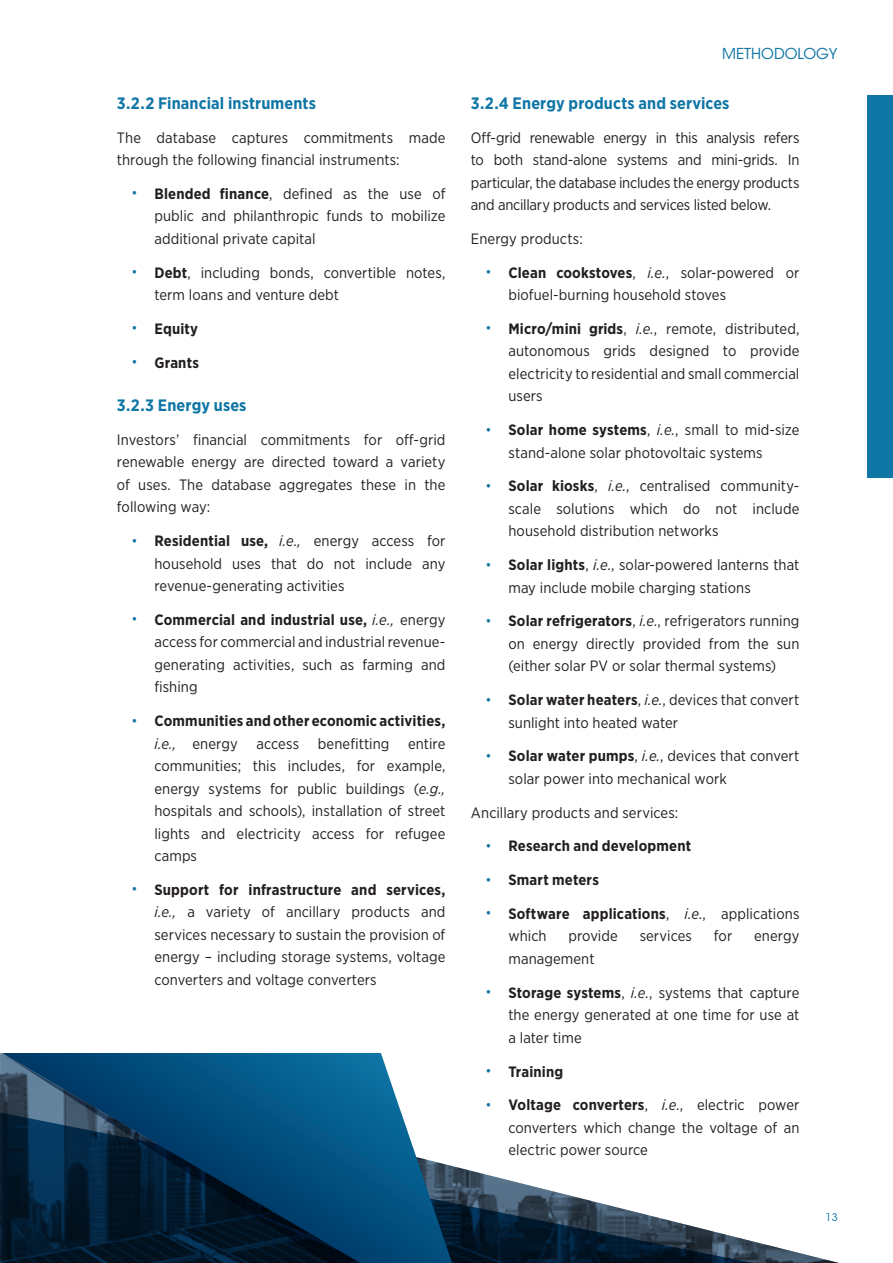
<style>
.page{position:relative;width:893px;height:1263px;background:#fff}
.page>*{position:absolute;margin:0;border:0;box-sizing:border-box;transform-origin:0 0}
._3_SubHeadline{font:700 16.5px "Gotham Narrow";letter-spacing:.01em;color:#0f76a6}
._01_Body{font:15px/22.5px "Gotham Narrow";letter-spacing:.005em;color:#231f20;text-align:justify}
.t1{font:700 15px/22.5px "Gotham Narrow";letter-spacing:.01em;color:#231f20}
.t2{font:15px "ITC Avant Garde Std";color:#0f76a6}
.t3{font:10.5px "ITC Avant Garde Std";color:#0f76a6}
.s1{font-weight:700;font-size:12px;color:#0f76a6}
.s2{font-weight:700}
.s3{font-size:12px;color:#0f76a6}
.s4{font-style:italic}
.s5{font-weight:400}
.s6{font-weight:400;font-style:italic}
</style>
<div class="page">
<svg style="left:475px;top:1171px;width:364px;height:92px"></svg>
<svg style="left:452px;top:1166px;width:23px;height:97px"></svg>
<svg style="left:2px;top:1053px;width:450px;height:210px"></svg>
<svg style="left:0;top:1053px;width:2px;height:210px"></svg>
<div style="left:867px;top:96px;width:26px;height:382px;background:#0f76a6"></div>
<p class="_3_SubHeadline" style="left:117px;top:92px;width:201px">3.2.2 Financial instruments</p>
<p class="_01_Body" style="left:117px;top:126px;width:330px">The database captures commitments made through the following financial instruments:</p>
<p class="_01_Body" style="left:154px;top:182px;width:292px;text-indent:-22px"><span class="s1">•</span> <span class="s2">Blended finance</span>, defined as the use of public and philanthropic funds to mobilize additional private capital</p>
<p class="_01_Body" style="left:154px;top:261px;width:292px;text-indent:-22px"><span class="s1">•</span> <span class="s2">Debt</span>, including bonds, convertible notes, term loans and venture debt</p>
<p class="t1" style="left:132px;top:317px;width:68px"><span class="s3">•</span> Equity</p>
<p class="t1" style="left:132px;top:351px;width:69px"><span class="s3">•</span> Grants</p>
<p class="_3_SubHeadline" style="left:117px;top:395px;width:131px">3.2.3 Energy uses</p>
<p class="_01_Body" style="left:117px;top:428px;width:330px">Investors’ financial commitments for off-grid renewable energy are directed toward a variety of uses. The database aggregates these in the following way:</p>
<p class="_01_Body" style="left:154px;top:529px;width:292px;text-indent:-22px"><span class="s1">•</span> <span class="s2">Residential use,</span> <span class="s4">i.e.,</span> energy access for household uses that do not include any revenue-generating activities</p>
<p class="_01_Body" style="left:154px;top:608px;width:292px;text-indent:-22px"><span class="s1">•</span> <span class="s2">Commercial and industrial use,</span> <span class="s4">i.e.,</span> energy access for commercial and industrial revenue&shy;generating activities, such as farming and fishing</p>
<p class="_01_Body" style="left:154px;top:709px;width:292px;text-indent:-22px"><span class="s1">•</span> <span class="s2">Communities and other economic activities, </span><span class="s4">i.e.,</span> energy access benefitting entire communities; this includes, for example, energy systems for public buildings (<span class="s4">e.g., </span>hospitals and schools), installation of street lights and electricity access for refugee camps</p>
<p class="_01_Body" style="left:154px;top:878px;width:292px;text-indent:-22px"><span class="s1">•</span> <span class="s2">Support for infrastructure and services, </span><span class="s4">i.e.,</span> a variety of ancillary products and services necessary to sustain the provision of energy – including storage systems, voltage converters and voltage converters</p>
<p class="t2" style="left:722px;top:45px;width:117px">METHODOLOGY</p>
<p class="_3_SubHeadline" style="left:471px;top:92px;width:260px">3.2.4 Energy products and services</p>
<p class="_01_Body" style="left:471px;top:126px;width:330px">Off-grid renewable energy in this analysis refers to both stand-alone systems and mini-grids. In particular, the database includes the energy products and ancillary products and services listed below.</p>
<p class="_01_Body" style="left:471px;top:227px;width:113px">Energy products:</p>
<p class="_01_Body" style="left:508px;top:261px;width:292px;text-indent:-22px"><span class="s1">•</span> <span class="s2">Clean cookstoves</span>, <span class="s4">i.e.</span>, solar-powered or biofuel-burning household stoves</p>
<p class="_01_Body" style="left:508px;top:317px;width:292px;text-indent:-22px"><span class="s1">•</span> <span class="s2">Micro/mini grids</span>, <span class="s4">i.e.</span>, remote, distributed, autonomous grids designed to provide electricity to residential and small commercial users</p>
<p class="_01_Body" style="left:508px;top:418px;width:292px;text-indent:-22px"><span class="s1">•</span> <span class="s2">Solar home systems</span>, <span class="s4">i.e.</span>, small to mid-size stand-alone solar photovoltaic systems</p>
<p class="_01_Body" style="left:508px;top:475px;width:292px;text-indent:-22px"><span class="s1">•</span> <span class="s2">Solar kiosks</span>, <span class="s4">i.e.</span>, centralised community&shy;scale solutions which do not include household distribution networks</p>
<p class="_01_Body" style="left:508px;top:553px;width:292px;text-indent:-22px"><span class="s1">•</span> <span class="s2">Solar lights</span>, <span class="s4">i.e.</span>, solar-powered lanterns that may include mobile charging stations</p>
<p class="_01_Body" style="left:508px;top:610px;width:292px;text-indent:-22px"><span class="s1">•</span> <span class="s2">Solar refrigerators</span>, <span class="s4">i.e.</span>, refrigerators running on energy directly provided from the sun (either solar PV or solar thermal systems)</p>
<p class="_01_Body" style="left:508px;top:688px;width:292px;text-indent:-22px"><span class="s1">•</span> <span class="s2">Solar water heaters</span>, <span class="s4">i.e.</span>, devices that convert sunlight into heated water</p>
<p class="_01_Body" style="left:508px;top:745px;width:292px;text-indent:-22px"><span class="s1">•</span> <span class="s2">Solar water pumps</span>, <span class="s4">i.e.</span>, devices that convert solar power into mechanical work</p>
<p class="_01_Body" style="left:471px;top:801px;width:209px">Ancillary products and services:</p>
<p class="t1" style="left:486px;top:835px;width:207px"><span class="s3">•</span> Research and development</p>
<p class="t1" style="left:486px;top:868px;width:114px"><span class="s3">•</span> Smart meters</p>
<p class="t1" style="left:508px;top:902px;width:292px;text-indent:-22px"><span class="s3">•</span> Software applications<span class="s5">,</span> <span class="s6">i.e.</span><span class="s5">, applications which</span></p>
<p class="_01_Body" style="left:568px;top:925px;width:51px">provide</p>
<p class="_01_Body" style="left:640px;top:925px;width:54px">services</p>
<p class="_01_Body" style="left:714px;top:925px;width:20px">for</p>
<p class="_01_Body" style="left:754px;top:925px;width:47px">energy</p>
<p class="_01_Body" style="left:508px;top:947px;width:88px">management</p>
<p class="_01_Body" style="left:508px;top:981px;width:292px;text-indent:-22px"><span class="s1">•</span> <span class="s2">Storage systems</span>, <span class="s4">i.e.</span>, systems that capture the energy generated at one time for use at a later time</p>
<p class="t1" style="left:486px;top:1060px;width:79px"><span class="s3">•</span> Training</p>
<p class="_01_Body" style="left:508px;top:1093px;width:292px;text-indent:-22px"><span class="s1">•</span> <span class="s2">Voltage converters</span>, <span class="s4">i.e.</span>, electric power converters which change the voltage of an electric power source</p>
<p class="t3" style="left:826px;top:1211px;width:14px">13</p>
</div>
